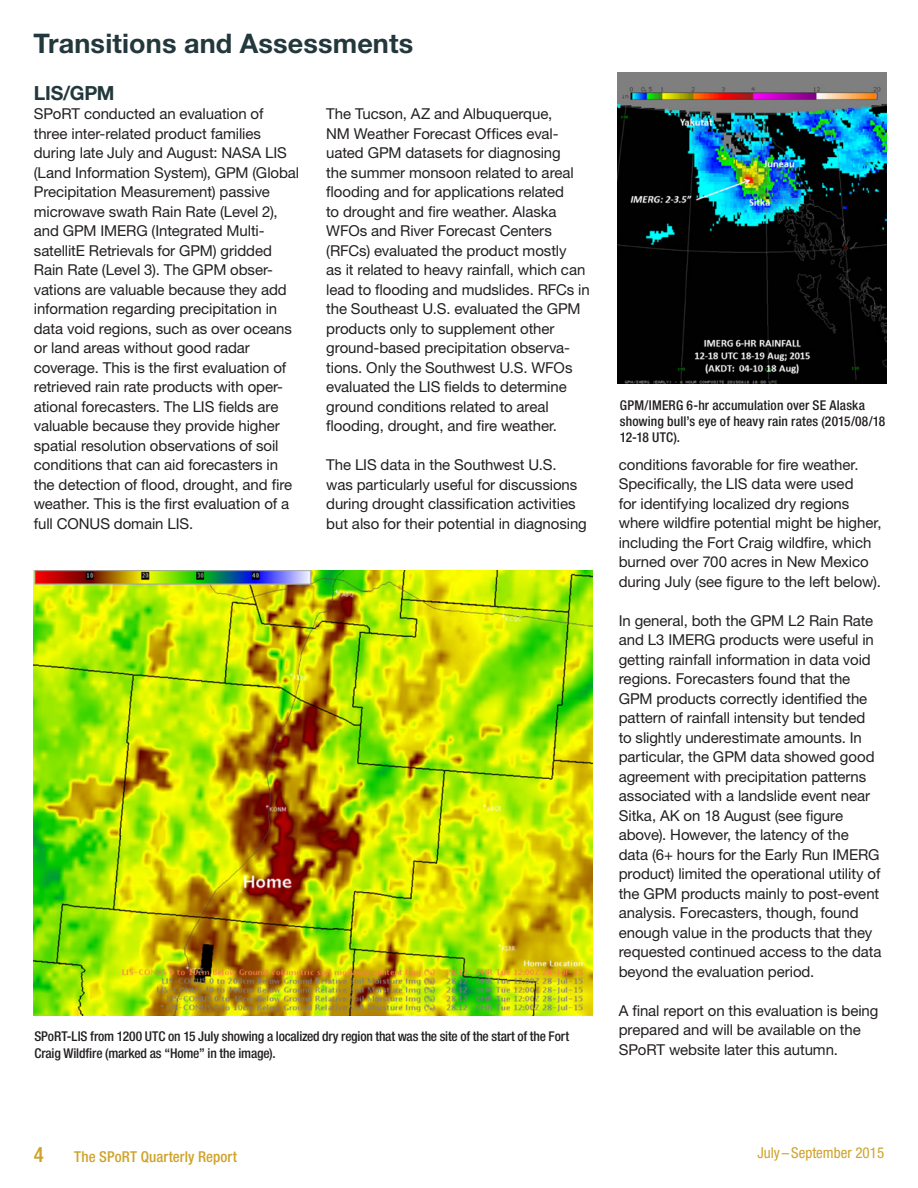
<style>
.page{position:relative;width:918px;height:1188px;background:#fff}
.page>*{position:absolute;margin:0;border:0;box-sizing:border-box;transform-origin:0 0}
.Main_Heads{font:700 27px "Helvetica Neue LT Std";letter-spacing:.005em;color:#23383c}
.t1{font:500 condensed 21px "Helvetica Neue LT Std";color:#cfa229}
.Small_Headers_16pt_l{font:700 19.5px "Helvetica Neue LT Std";letter-spacing:-.01em;color:#23383c}
.body_copy_10{font:15px/19.5px "Helvetica Neue LT Std";letter-spacing:-.005em;color:#231f20}
.t2{font:500 condensed 15px "Helvetica Neue LT Std";letter-spacing:.005em;color:#cfa229}
.t3{font:condensed 15px "Helvetica Neue LT Std";color:#cfa229}
.captions{font:500 condensed 13.5px/16.2px "Helvetica Neue LT Std";letter-spacing:-.005em;color:#231f20}
</style>
<div class="page">
<img style="left:618px;top:73px;width:268px;height:311px">
<img style="left:34px;top:570px;width:558px;height:445px">
<p class="Main_Heads" style="left:34px;top:27px;width:381px">Transitions and Assessments</p>
<p class="Small_Headers_16pt_l" style="left:34px;top:81px;width:82px">LIS/GPM</p>
<p class="body_copy_10" style="left:34px;top:104px;width:267px">SPoRT conducted an evaluation of three inter-related product families during late July and August: NASA LIS (Land Information System), GPM (Global Precipitation Measurement) passive microwave swath Rain Rate (Level 2), and GPM IMERG (Integrated Multi&shy;satellitE Retrievals for GPM) gridded Rain Rate (Level 3). The GPM obser&shy;vations are valuable because they add information regarding precipitation in data void regions, such as over oceans or land areas without good radar coverage. This is the first evaluation of retrieved rain rate products with oper&shy;ational forecasters. The LIS fields are valuable because they provide higher spatial resolution observations of soil conditions that can aid forecasters in the detection of flood, drought, and fire weather. This is the first evaluation of a full CONUS domain LIS.</p>
<p class="body_copy_10" style="left:326px;top:104px;width:265px">The Tucson, AZ and Albuquerque,<br>NM Weather Forecast Offices eval&shy;uated GPM datasets for diagnosing<br>the summer monsoon related to areal flooding and for applications related<br>to drought and fire weather. Alaska WFOs and River Forecast Centers (RFCs) evaluated the product mostly<br>as it related to heavy rainfall, which can lead to flooding and mudslides. RFCs in the Southeast U.S. evaluated the GPM products only to supplement other ground-based precipitation observa&shy;tions. Only the Southwest U.S. WFOs evaluated the LIS fields to determine ground conditions related to areal flooding, drought, and fire weather.</p>
<p class="captions" style="left:620px;top:397px;width:267px">GPM/IMERG 6-hr accumulation over SE Alaska showing bull’s eye of heavy rain rates (2015/08/18<br>12-18 UTC).</p>
<p class="body_copy_10" style="left:326px;top:455px;width:262px">The LIS data in the Southwest U.S. was particularly useful for discussions during drought classification activities but also for their potential in diagnosing</p>
<p class="body_copy_10" style="left:619px;top:454px;width:264px">conditions favorable for fire weather.<br>Specifically, the LIS data were used<br>for identifying localized dry regions where wildfire potential might be higher, including the Fort Craig wildfire, which burned over 700 acres in New Mexico during July (see figure to the left below).</p>
<p class="body_copy_10" style="left:619px;top:610px;width:264px">In general, both the GPM L2 Rain Rate and L3 IMERG products were useful in getting rainfall information in data void regions. Forecasters found that the GPM products correctly identified the pattern of rainfall intensity but tended to slightly underestimate amounts. In particular, the GPM data showed good agreement with precipitation patterns associated with a landslide event near Sitka, AK on 18 August (see figure above). However, the latency of the data (6+ hours for the Early Run IMERG product) limited the operational utility of the GPM products mainly to post-event analysis. Forecasters, though, found enough value in the products that they requested continued access to the data beyond the evaluation period.</p>
<p class="body_copy_10" style="left:619px;top:1000px;width:261px">A final report on this evaluation is being prepared and will be available on the<br>SPoRT website later this autumn.</p>
<p class="captions" style="left:34px;top:1028px;width:536px">SPoRT-LIS from 1200 UTC on 15 July showing a localized dry region that was the site of the start of the Fort<br>Craig Wildfire (marked as “Home” in the image).</p>
<h2 class="t1" style="left:34px;top:1143px;width:12px">4</h2>
<p class="t3" style="left:758px;top:1144px;width:128px">July–September 2015</p>
<p class="t2" style="left:74px;top:1148px;width:164px">The SPoRT Quarterly Report</p>
</div>
